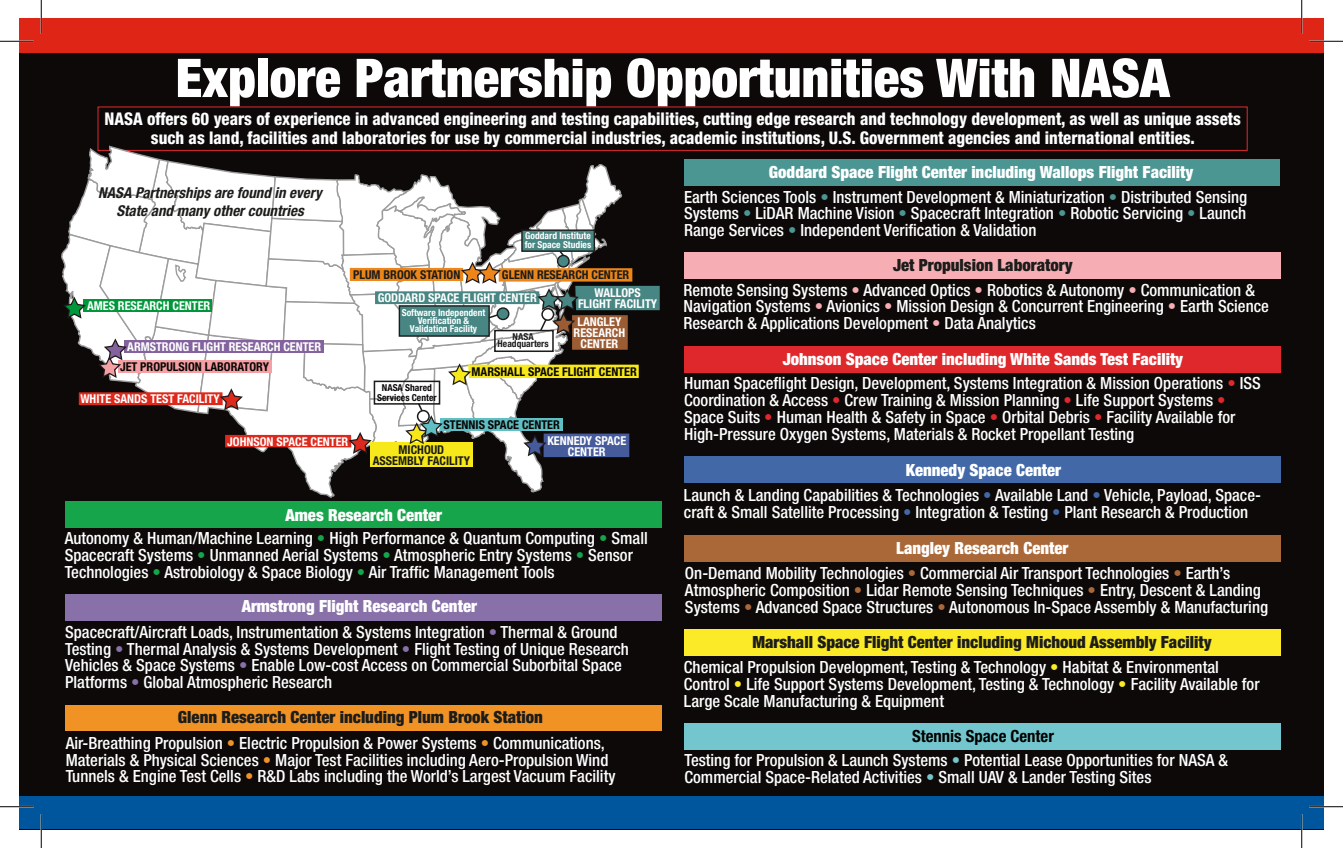
<style>
.page{position:relative;width:1343px;height:848px;background:#fff}
.page>*{position:absolute;margin:0;border:0;box-sizing:border-box;transform-origin:0 0}
.t1{font:900 condensed 53.38px "Helvetica Neue LT Std";color:#fff}
.t2{font:800 condensed 17.5px/18.8px "Helvetica Neue LT Std";color:#fff;text-align:center;scale:.96 1}
.t3{font:500 condensed 16.75px/16.8px "Helvetica Neue LT Std";color:#fff}
.t4{font:900 condensed 16.75px "Helvetica Neue LT Std";color:#fff}
.t5{font:900 condensed 16.75px "Helvetica Neue LT Std";color:#1c1c1a}
.t6{font:700 condensed 16.75px "Helvetica Neue LT Std";color:#010100}
.t7{font:italic 700 condensed 15px/18px "Helvetica Neue LT Std";color:#1c1c1a;text-align:center}
.t8{font:700 condensed 12.12px/11px "Helvetica Neue LT Std";color:#fff;text-align:center}
.t9{font:700 condensed 12.12px "Helvetica Neue LT Std";color:#080604}
.t10{font:700 condensed 12.12px/11px "Helvetica Neue LT Std";color:#1c1c1a;text-align:center}
.t11{font:700 condensed 9.5px/8.2px "Helvetica Neue LT Std";color:#fff}
.t12{font:700 condensed 9.5px/9.1px "Helvetica Neue LT Std";color:#080604;text-align:center}
.t13{font:700 condensed 9.5px/7.2px "Helvetica Neue LT Std";color:#1c1c1a;text-align:center}
.s1{color:#16a54a}
.s2{color:#8870a8}
.s3{color:#f19225}
.s4{color:#4b9593}
.s5{color:#f6aeb4}
.s6{color:#df282c}
.s7{color:#4268a7}
.s8{color:#aa6839}
.s9{color:#faea27}
.s10{color:#74c6ce}
</style>
<div class="page">
<div style="left:20px;top:19px;width:1304px;height:810px;background:#0c0908"></div>
<div style="left:20px;top:19px;width:1304px;height:34px;background:#de2516"></div>
<div style="left:20px;top:796px;width:1304px;height:33px;background:#00569c"></div>
<div style="left:65px;top:501px;width:596px;height:26px;background:#16a54a"></div>
<div style="left:684px;top:456px;width:597px;height:27px;background:#4268a7"></div>
<div style="left:683px;top:535px;width:597px;height:27px;background:#aa6839"></div>
<div style="left:684px;top:723px;width:596px;height:27px;background:#74c6ce"></div>
<div style="left:65px;top:594px;width:596px;height:27px;background:#8870a8"></div>
<div style="left:65px;top:704px;width:596px;height:26px;background:#f19225"></div>
<div style="left:684px;top:159px;width:596px;height:27px;background:#4b9593"></div>
<div style="left:685px;top:253px;width:596px;height:26px;background:#f6aeb4"></div>
<div style="left:684px;top:346px;width:596px;height:26px;background:#df282c"></div>
<div style="left:684px;top:629px;width:596px;height:27px;background:#faea27"></div>
<div style="left:98px;top:106px;width:1149px;height:45px;border:1px solid #e02a30"></div>
<svg style="left:61px;top:145px;width:599px;height:353px"></svg>
<hr style="left:0;top:40px;width:34px;height:2px;background:#fff">
<hr style="left:1309px;top:40px;width:33px;height:2px;background:#fff">
<hr style="left:0;top:805px;width:34px;height:2px;background:#fff">
<hr style="left:1309px;top:805px;width:33px;height:2px;background:#fff">
<hr style="left:40px;top:0;width:2px;height:34px;background:#fff">
<hr style="left:40px;top:814px;width:2px;height:34px;background:#fff">
<hr style="left:1300px;top:0;width:2px;height:34px;background:#fff">
<hr style="left:1300px;top:814px;width:2px;height:34px;background:#fff">
<hr style="left:0;top:41px;width:34px;height:1px;background:#000">
<hr style="left:1309px;top:41px;width:33px;height:1px;background:#000">
<hr style="left:0;top:806px;width:34px;height:1px;background:#000">
<hr style="left:1309px;top:806px;width:33px;height:1px;background:#000">
<hr style="left:41px;top:0;width:1px;height:34px;background:#000">
<hr style="left:41px;top:814px;width:1px;height:34px;background:#000">
<hr style="left:1301px;top:0;width:1px;height:34px;background:#000">
<hr style="left:1301px;top:814px;width:1px;height:34px;background:#000">
<h1 class="t1" style="left:176px;top:45px;width:995px">Explore Partnership Opportunities With NASA</h1>
<p class="t2" style="left:104px;top:109px;width:1185px">NASA offers 60 years of experience in advanced engineering and testing capabilities, cutting edge research and technology development, as well as unique assets such as land, facilities and laboratories for use by commercial industries, academic institutions, U.S. Government agencies and international entities.</p>
<p class="t7" style="left:98px;top:184px;width:225px">NASA Partnerships are found in every<br>State and many other countries</p>
<p class="t8" style="left:87px;top:300px;width:125px">AMES RESEARCH CENTER</p>
<p class="t8" style="left:127px;top:341px;width:195px">ARMSTRONG FLIGHT RESEARCH CENTER</p>
<p class="t9" style="left:120px;top:359px;width:150px">JET PROPULSION LABORATORY</p>
<p class="t8" style="left:80px;top:393px;width:141px">WHITE SANDS TEST FACILITY</p>
<p class="t11" style="left:524px;top:232px;width:68px">Goddard Institute for Space Studies</p>
<p class="t10" style="left:353px;top:269px;width:109px">PLUM BROOK STATION</p>
<p class="t8" style="left:378px;top:292px;width:161px">GODDARD SPACE FLIGHT CENTER</p>
<p class="t10" style="left:502px;top:269px;width:129px">GLENN RESEARCH CENTER</p>
<p class="t8" style="left:578px;top:287px;width:81px">WALLOPS<br>FLIGHT FACILITY</p>
<p class="t11" style="left:402px;top:308px;width:85px;text-align:center">Software Independent<br>Verification &amp;<br>Validation Facility</p>
<p class="t8" style="left:573px;top:316px;width:53px">LANGLEY<br>RESEARCH<br>CENTER</p>
<p class="t13" style="left:497px;top:332px;width:53px">NASA<br>Headquarters</p>
<p class="t12" style="left:377px;top:383px;width:61px">NASA Shared<br>Services Center</p>
<p class="t9" style="left:471px;top:364px;width:167px">MARSHALL SPACE FLIGHT CENTER</p>
<p class="t9" style="left:443px;top:417px;width:118px">STENNIS SPACE CENTER</p>
<p class="t8" style="left:227px;top:435px;width:122px">JOHNSON SPACE CENTER</p>
<p class="t8" style="left:547px;top:434px;width:80px">KENNEDY SPACE<br>CENTER</p>
<p class="t10" style="left:373px;top:443px;width:99px">MICHOUD<br>ASSEMBLY FACILITY</p>
<p class="t4" style="left:286px;top:504px;width:158px">Ames Research Center</p>
<p class="t3" style="left:65px;top:529px;width:584px">Autonomy &amp; Human/Machine Learning <span class="s1">•</span> High Performance &amp; Quantum Computing <span class="s1">•</span> Small<br>Spacecraft Systems <span class="s1">•</span> Unmanned Aerial Systems <span class="s1">•</span> Atmospheric Entry Systems <span class="s1">•</span> Sensor<br>Technologies <span class="s1">•</span> Astrobiology &amp; Space Biology <span class="s1">•</span> Air Traffic Management Tools</p>
<p class="t4" style="left:242px;top:596px;width:237px">Armstrong Flight Research Center</p>
<p class="t3" style="left:65px;top:623px;width:565px">Spacecraft/Aircraft Loads, Instrumentation &amp; Systems Integration <span class="s2">•</span> Thermal &amp; Ground Testing <span class="s2">•</span> Thermal Analysis &amp; Systems Development <span class="s2">•</span> Flight Testing of Unique Research Vehicles &amp; Space Systems <span class="s2">•</span> Enable Low-cost Access on Commercial Suborbital Space Platforms <span class="s2">•</span> Global Atmospheric Research</p>
<p class="t5" style="left:178px;top:706px;width:366px">Glenn Research Center including Plum Brook Station</p>
<p class="t3" style="left:66px;top:734px;width:551px">Air-Breathing Propulsion <span class="s3">•</span> Electric Propulsion &amp; Power Systems <span class="s3">•</span> Communications,<br>Materials &amp; Physical Sciences <span class="s3">•</span> Major Test Facilities including Aero-Propulsion Wind<br>Tunnels &amp; Engine Test Cells <span class="s3">•</span> R&amp;D Labs including the World’s Largest Vacuum Facility</p>
<p class="t4" style="left:769px;top:161px;width:426px">Goddard Space Flight Center including Wallops Flight Facility</p>
<p class="t3" style="left:684px;top:188px;width:565px;text-align:justify">Earth Sciences Tools <span class="s4">•</span> Instrument Development &amp; Miniaturization <span class="s4">•</span> Distributed Sensing Systems <span class="s4">•</span> LiDAR Machine Vision <span class="s4">•</span> Spacecraft Integration <span class="s4">•</span> Robotic Servicing <span class="s4">•</span> Launch Range Services <span class="s4">•</span> Independent Verification &amp; Validation</p>
<p class="t5" style="left:893px;top:254px;width:181px">Jet Propulsion Laboratory</p>
<p class="t3" style="left:683px;top:281px;width:587px">Remote Sensing Systems <span class="s5">•</span> Advanced Optics <span class="s5">•</span> Robotics &amp; Autonomy <span class="s5">•</span> Communication &amp;<br>Navigation Systems <span class="s5">•</span> Avionics <span class="s5">•</span> Mission Design &amp; Concurrent Engineering <span class="s5">•</span> Earth Science<br>Research &amp; Applications Development <span class="s5">•</span> Data Analytics</p>
<p class="t4" style="left:782px;top:348px;width:402px">Johnson Space Center including White Sands Test Facility</p>
<p class="t3" style="left:684px;top:374px;width:578px">Human Spaceflight Design, Development, Systems Integration &amp; Mission Operations <span class="s6">•</span> ISS Coordination &amp; Access <span class="s6">•</span> Crew Training &amp; Mission Planning <span class="s6">•</span> Life Support Systems <span class="s6">• </span>Space Suits <span class="s6">•</span> Human Health &amp; Safety in Space <span class="s6">•</span> Orbital Debris <span class="s6">•</span> Facility Available for High-Pressure Oxygen Systems, Materials &amp; Rocket Propellant Testing</p>
<p class="t4" style="left:905px;top:460px;width:157px">Kennedy Space Center</p>
<p class="t3" style="left:684px;top:487px;width:578px">Launch &amp; Landing Capabilities &amp; Technologies <span class="s7">•</span> Available Land <span class="s7">•</span> Vehicle, Payload, Space&shy;craft &amp; Small Satellite Processing <span class="s7">•</span> Integration &amp; Testing <span class="s7">•</span> Plant Research &amp; Production</p>
<p class="t4" style="left:896px;top:538px;width:174px">Langley Research Center</p>
<p class="t3" style="left:685px;top:565px;width:584px">On-Demand Mobility Technologies <span class="s8">•</span> Commercial Air Transport Technologies <span class="s8">•</span> Earth’s<br>Atmospheric Composition <span class="s8">•</span> Lidar Remote Sensing Techniques <span class="s8">•</span> Entry, Descent &amp; Landing<br>Systems <span class="s8">•</span> Advanced Space Structures <span class="s8">•</span> Autonomous In-Space Assembly &amp; Manufacturing</p>
<p class="t5" style="left:752px;top:631px;width:460px">Marshall Space Flight Center including Michoud Assembly Facility</p>
<p class="t3" style="left:684px;top:659px;width:577px">Chemical Propulsion Development, Testing &amp; Technology <span class="s9">•</span> Habitat &amp; Environmental<br>Control <span class="s9">•</span> Life Support Systems Development, Testing &amp; Technology <span class="s9">•</span> Facility Available for<br>Large Scale Manufacturing &amp; Equipment</p>
<p class="t6" style="left:912px;top:726px;width:143px">Stennis Space Center</p>
<p class="t3" style="left:684px;top:751px;width:545px">Testing for Propulsion &amp; Launch Systems <span class="s10">•</span> Potential Lease Opportunities for NASA &amp;<br>Commercial Space-Related Activities <span class="s10">•</span> Small UAV &amp; Lander Testing Sites</p>
</div>
